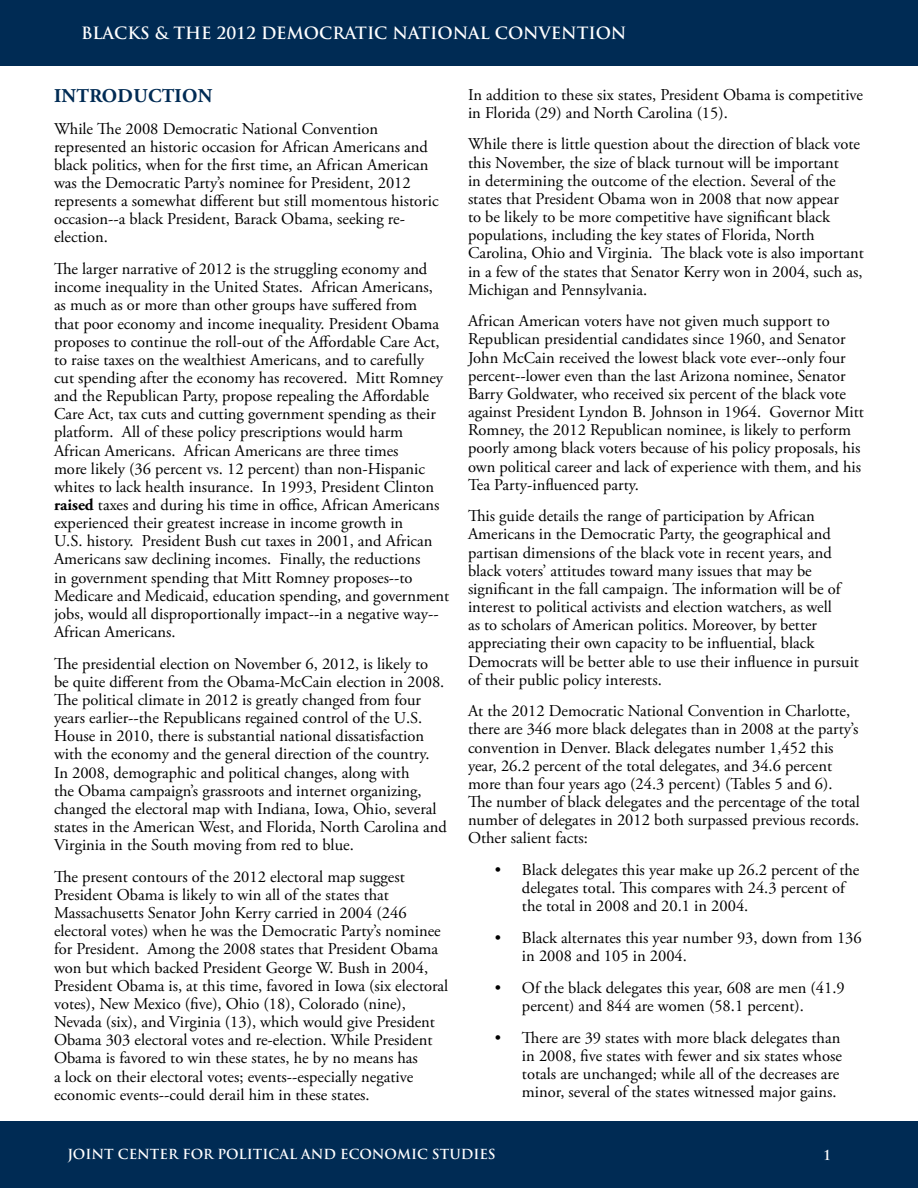
<style>
.page{position:relative;width:918px;height:1188px;background:#fff}
.page>*{position:absolute;margin:0;border:0;box-sizing:border-box;transform-origin:0 0}
.t1{font:700 19.5px "Adobe Garamond Pro";letter-spacing:.015em;color:#002b54}
.t2{font:16.5px/18.1px "Adobe Garamond Pro";color:#000}
.t3{font:700 16.5px "Trajan Pro";color:#fff}
.t4{font:700 13.5px "Trajan Pro";color:#fff}
.s1{font-weight:700}
</style>
<div class="page">
<hr style="left:0;top:1121px;width:1px;height:67px;background:#002b54">
<div style="left:0;top:1122px;width:918px;height:66px;background:#002b54"></div>
<div style="left:0;top:0;width:918px;height:66px;background:#002b54"></div>
<p class="t3" style="left:81px;top:23px;width:547px">BLACKS &amp; THE 2012 DEMOCRATIC NATIONAL CONVENTION</p>
<p class="t1" style="left:54px;top:84px;width:160px">INTRODUCTION</p>
<p class="t2" style="left:54px;top:120px;width:386px">While The 2008 Democratic National Convention represented an historic occasion for African Americans and black politics, when for the first time, an African American was the Democratic Party’s nominee for President, 2012 represents a somewhat different but still momentous historic occasion--a black President, Barack Obama, seeking re&shy;election.</p>
<p class="t2" style="left:54px;top:260px;width:397px">The larger narrative of 2012 is the struggling economy and income inequality in the United States. African Americans,<br>as much as or more than other groups have suffered from<br>that poor economy and income inequality. President Obama proposes to continue the roll-out of the Affordable Care Act, to raise taxes on the wealthiest Americans, and to carefully<br>cut spending after the economy has recovered. Mitt Romney and the Republican Party, propose repealing the Affordable Care Act, tax cuts and cutting government spending as their platform. All of these policy prescriptions would harm African Americans. African Americans are three times<br>more likely (36 percent vs. 12 percent) than non-Hispanic whites to lack health insurance. In 1993, President Clinton <span class="s1">RAISED</span> taxes and during his time in office, African Americans experienced their greatest increase in income growth in<br>U.S. history. President Bush cut taxes in 2001, and African Americans saw declining incomes. Finally, the reductions<br>in government spending that Mitt Romney proposes--to Medicare and Medicaid, education spending, and government jobs, would all disproportionally impact--in a negative way-- African Americans.</p>
<p class="t2" style="left:54px;top:655px;width:394px">The presidential election on November 6, 2012, is likely to be quite different from the Obama-McCain election in 2008.<br>The political climate in 2012 is greatly changed from four years earlier--the Republicans regained control of the U.S.<br>House in 2010, there is substantial national dissatisfaction with the economy and the general direction of the country.<br>In 2008, demographic and political changes, along with<br>the Obama campaign’s grassroots and internet organizing, changed the electoral map with Indiana, Iowa, Ohio, several states in the American West, and Florida, North Carolina and Virginia in the South moving from red to blue.</p>
<p class="t2" style="left:54px;top:868px;width:396px">The present contours of the 2012 electoral map suggest President Obama is likely to win all of the states that Massachusetts Senator John Kerry carried in 2004 (246 electoral votes) when he was the Democratic Party’s nominee for President. Among the 2008 states that President Obama won but which backed President George W. Bush in 2004, President Obama is, at this time, favored in Iowa (six electoral votes), New Mexico (five), Ohio (18), Colorado (nine), Nevada (six), and Virginia (13), which would give President Obama 303 electoral votes and re-election. While President Obama is favored to win these states, he by no means has<br>a lock on their electoral votes; events--especially negative economic events--could derail him in these states.</p>
<p class="t2" style="left:468px;top:86px;width:397px">In addition to these six states, President Obama is competitive in Florida (29) and North Carolina (15).</p>
<p class="t2" style="left:468px;top:136px;width:398px">While there is little question about the direction of black vote this November, the size of black turnout will be important<br>in determining the outcome of the election. Several of the states that President Obama won in 2008 that now appear<br>to be likely to be more competitive have significant black populations, including the key states of Florida, North Carolina, Ohio and Virginia. The black vote is also important in a few of the states that Senator Kerry won in 2004, such as, Michigan and Pennsylvania.</p>
<p class="t2" style="left:468px;top:313px;width:398px">African American voters have not given much support to Republican presidential candidates since 1960, and Senator John McCain received the lowest black vote ever--only four percent--lower even than the last Arizona nominee, Senator Barry Goldwater, who received six percent of the black vote against President Lyndon B. Johnson in 1964. Governor Mitt Romney, the 2012 Republican nominee, is likely to perform poorly among black voters because of his policy proposals, his own political career and lack of experience with them, and his Tea Party-influenced party.</p>
<p class="t2" style="left:468px;top:508px;width:393px">This guide details the range of participation by African Americans in the Democratic Party, the geographical and partisan dimensions of the black vote in recent years, and black voters’ attitudes toward many issues that may be significant in the fall campaign. The information will be of interest to political activists and election watchers, as well<br>as to scholars of American politics. Moreover, by better appreciating their own capacity to be influential, black Democrats will be better able to use their influence in pursuit of their public policy interests.</p>
<p class="t2" style="left:468px;top:703px;width:393px">At the 2012 Democratic National Convention in Charlotte, there are 346 more black delegates than in 2008 at the party’s convention in Denver. Black delegates number 1,452 this year, 26.2 percent of the total delegates, and 34.6 percent more than four years ago (24.3 percent) (Tables 5 and 6).<br>The number of black delegates and the percentage of the total number of delegates in 2012 both surpassed previous records.<br>Other salient facts:</p>
<p class="t2" style="left:522px;top:861px;width:339px;text-indent:-27px">• Black delegates this year make up 26.2 percent of the delegates total. This compares with 24.3 percent of the total in 2008 and 20.1 in 2004.</p>
<p class="t2" style="left:522px;top:929px;width:341px;text-indent:-27px">• Black alternates this year number 93, down from 136 in 2008 and 105 in 2004.</p>
<p class="t2" style="left:522px;top:979px;width:324px;text-indent:-27px">• Of the black delegates this year, 608 are men (41.9 percent) and 844 are women (58.1 percent).</p>
<p class="t2" style="left:522px;top:1029px;width:321px;text-indent:-27px">• There are 39 states with more black delegates than in 2008, five states with fewer and six states whose totals are unchanged; while all of the decreases are minor, several of the states witnessed major gains.</p>
<p class="t4" style="left:68px;top:1146px;width:430px">JOINT CENTER FOR POLITICAL AND ECONOMIC STUDIES</p>
<p class="t4" style="left:823px;top:1147px;width:10px">1</p>
</div>
